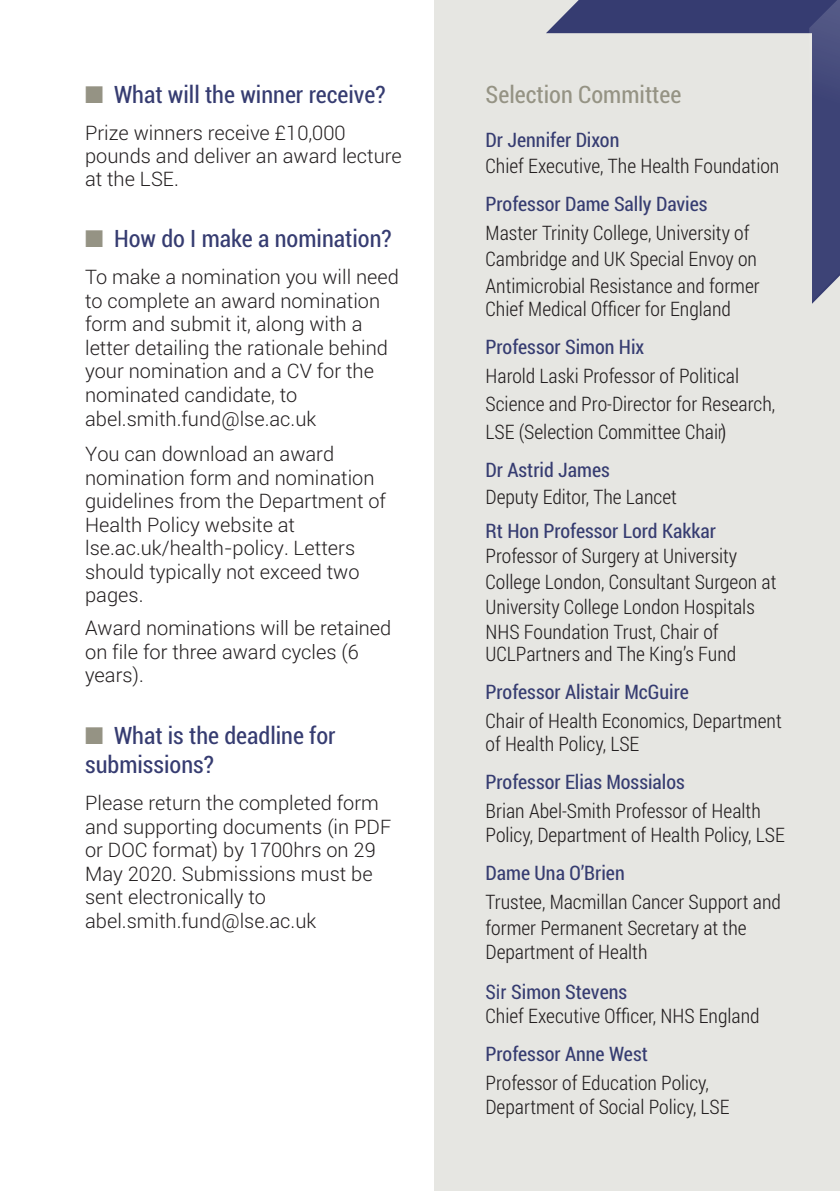
<style>
.page{position:relative;width:840px;height:1191px;background:#fff}
.page>*{position:absolute;margin:0;border:0;box-sizing:border-box;transform-origin:0 0}
.t1{font:condensed 24px/28.8px "Roboto";color:#363c71}
.t2{font:condensed 24px "Roboto";color:#959384}
.t3{font:300 20px/26.4px "Roboto Condensed";color:#231f20}
.t4{font:300 20px/23.6px "Roboto";color:#231f20}
.t5{font:20px "Roboto Condensed";color:#363c71}
.s1{color:#959384}
.s2{font-weight:400}
</style>
<div class="page">
<div style="left:434px;top:0;width:405px;height:1191px;background:#e6e6e2"></div>
<svg style="left:546px;top:0;width:262px;height:34px;background:#454a7a"></svg>
<svg style="left:808px;top:0;width:31px;height:304px"></svg>
<p class="t1" style="left:85px;top:81px;width:302px"><span class="s1">■</span> What will the winner receive?</p>
<p class="t4" style="left:85px;top:122px;width:318px;line-height:22.6px">Prize winners receive £10,000 pounds and deliver an award lecture at the LSE.</p>
<p class="t1" style="left:85px;top:224px;width:308px"><span class="s1">■</span> How do I make a nomination?</p>
<p class="t4" style="left:85px;top:265px;width:315px">To make a nomination you will need to complete an award nomination form and submit it, along with a letter detailing the rationale behind your nomination and a CV for the nominated candidate, to abel.smith.fund@lse.ac.uk</p>
<p class="t4" style="left:85px;top:442px;width:302px">You can download an award nomination form and nomination guidelines from the Department of<br>Health Policy website at lse.ac.uk/health-policy. Letters should typically not exceed two pages.</p>
<p class="t4" style="left:85px;top:615px;width:307px">Award nominations will be retained on file for three award cycles (6 years).</p>
<p class="t1" style="left:85px;top:721px;width:252px"><span class="s1">■</span> What is the deadline for submissions?</p>
<p class="t4" style="left:85px;top:791px;width:307px">Please return the completed form and supporting documents (in PDF or DOC format) by 1700hrs on 29<br>May 2020. Submissions must be sent electronically to abel.smith.fund@lse.ac.uk</p>
<p class="t2" style="left:485px;top:81px;width:197px">Selection Committee</p>
<p class="t5" style="left:485px;top:128px;width:135px">Dr Jennifer Dixon</p>
<p class="t3" style="left:485px;top:153px;width:295px">Chief Executive, The Health Foundation</p>
<p class="t5" style="left:485px;top:192px;width:223px">Professor Dame Sally Davies</p>
<p class="t3" style="left:485px;top:220px;width:275px">Master Trinity College, University of<br>Cambridge and UK Special Envoy on<br>Antimicrobial Resistance and former</p>
<p class="t3" style="left:485px;top:296px;width:247px">Chief Medical Officer for England</p>
<p class="t5" style="left:485px;top:335px;width:160px">Professor Simon Hix</p>
<p class="t3" style="left:485px;top:362px;width:291px;line-height:27.8px">Harold Laski Professor of Political<br>Science and Pro-Director for Research,<br>LSE (Selection Committee Chair<span class="s2">)</span></p>
<p class="t5" style="left:485px;top:459px;width:126px">Dr Astrid James</p>
<p class="t3" style="left:485px;top:484px;width:193px">Deputy Editor, The Lancet</p>
<p class="t5" style="left:485px;top:519px;width:232px">Rt Hon Professor Lord Kakkar</p>
<p class="t3" style="left:485px;top:544px;width:292px;line-height:25.2px">Professor of Surgery at University College London, Consultant Surgeon at University College London Hospitals NHS Foundation Trust, Chair of</p>
<p class="t3" style="left:485px;top:641px;width:252px">UCLPartners and The King’s Fund</p>
<p class="t5" style="left:485px;top:680px;width:205px">Professor Alistair McGuire</p>
<p class="t3" style="left:485px;top:709px;width:297px;line-height:23.8px">Chair of Health Economics, Department of Health Policy, LSE</p>
<p class="t5" style="left:485px;top:770px;width:201px">Professor Elias Mossialos</p>
<p class="t3" style="left:485px;top:799px;width:300px;line-height:23.8px">Brian Abel-Smith Professor of Health<br>Policy, Department of Health Policy, LSE</p>
<p class="t5" style="left:485px;top:861px;width:140px">Dame Una O’Brien</p>
<p class="t3" style="left:485px;top:888px;width:297px">Trustee, Macmillan Cancer Support and former Permanent Secretary at the</p>
<p class="t3" style="left:485px;top:939px;width:163px">Department of Health</p>
<p class="t5" style="left:485px;top:978px;width:143px">Sir Simon Stevens</p>
<p class="t3" style="left:485px;top:1003px;width:275px">Chief Executive Officer, NHS England</p>
<p class="t5" style="left:485px;top:1042px;width:164px">Professor Anne West</p>
<p class="t3" style="left:485px;top:1071px;width:245px;line-height:23.8px">Professor of Education Policy,<br>Department of Social Policy, LSE</p>
</div>
